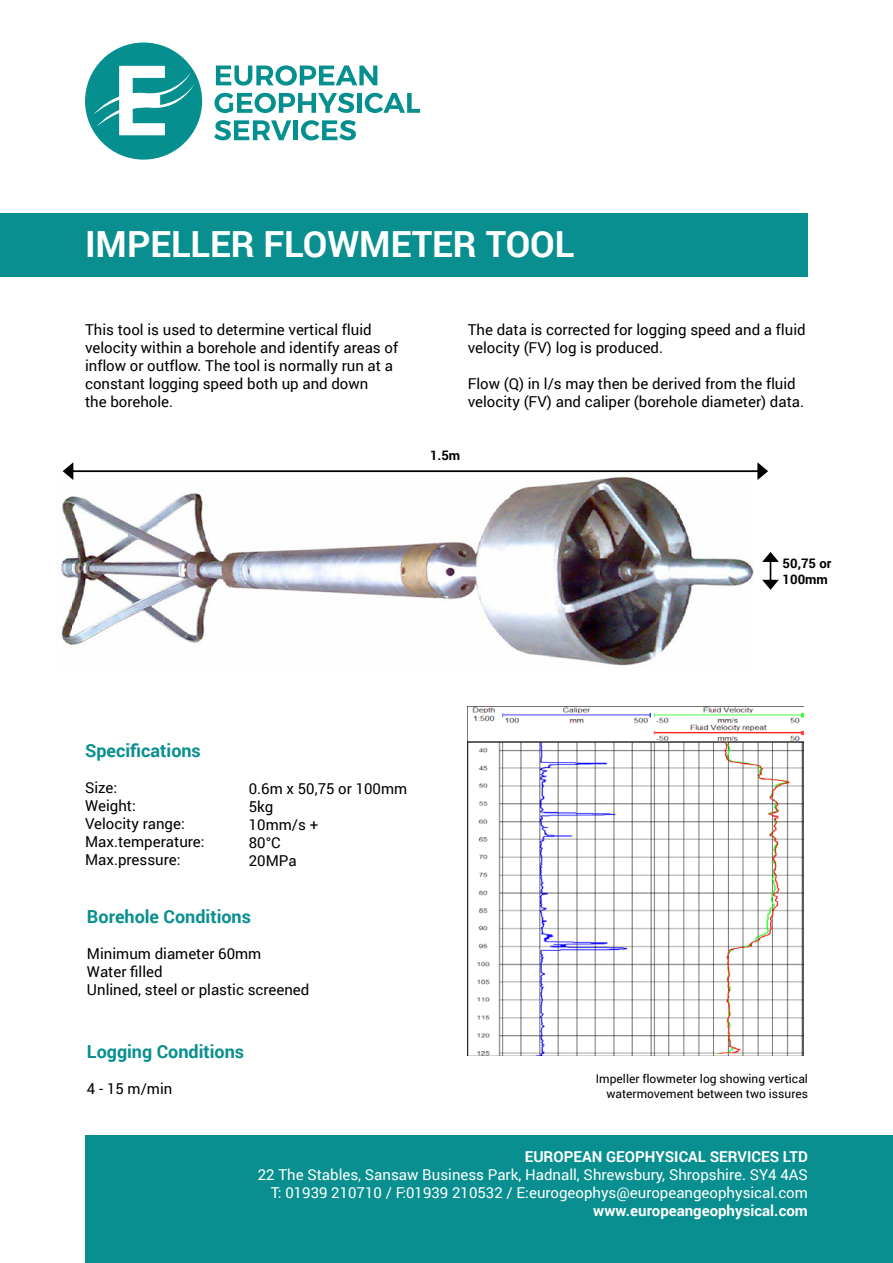
<style>
.page{position:relative;width:893px;height:1263px;background:#fff}
.page>*{position:absolute;margin:0;border:0;box-sizing:border-box;transform-origin:0 0}
.t1{font:700 36px "Roboto";color:#fff}
.t2{font:700 18px "Roboto";color:#098f8f}
.t3{font:15px/18px "Roboto";color:#000}
.t4{font:15px/18px "Roboto";color:#fff;text-align:right}
.t5{font:700 15px "Roboto";color:#fff}
.t6{font:700 13.2px/15.8px "Roboto";color:#000}
.t7{font:12px/14.4px "Roboto";color:#000;text-align:right}
</style>
<div class="page">
<div style="left:85px;top:1135px;width:808px;height:128px;background:#098f8f"></div>
<div style="left:0;top:213px;width:808px;height:63px;background:#098f8f"></div>
<svg style="left:85px;top:43px;width:117px;height:117px"></svg>
<svg style="left:216px;top:65px;width:161px;height:21px"></svg>
<svg style="left:214px;top:93px;width:140px;height:20px"></svg>
<div style="left:357px;top:93px;width:5px;height:20px;background:#058f8f"></div>
<svg style="left:365px;top:93px;width:55px;height:20px"></svg>
<svg style="left:214px;top:120px;width:77px;height:20px"></svg>
<div style="left:293px;top:120px;width:5px;height:20px;background:#058f8f"></div>
<svg style="left:301px;top:120px;width:55px;height:20px"></svg>
<img style="left:61px;top:480px;width:693px;height:186px">
<svg style="left:63px;top:462px;width:705px;height:18px"></svg>
<svg style="left:762px;top:552px;width:17px;height:38px"></svg>
<img style="left:468px;top:706px;width:336px;height:350px">
<h1 class="t1" style="left:85px;top:219px;width:491px">IMPELLER FLOWMETER TOOL</h1>
<p class="t3" style="left:85px;top:320px;width:315px">This tool is used to determine vertical fluid velocity within a borehole and identify areas of inflow or outflow. The tool is normally run at a constant logging speed both up and down<br>the borehole.</p>
<p class="t3" style="left:468px;top:320px;width:339px">The data is corrected for logging speed and a fluid velocity (FV) log is produced.</p>
<p class="t3" style="left:468px;top:374px;width:338px">Flow (Q) in l/s may then be derived from the fluid velocity (FV) and caliper (borehole diameter) data.</p>
<p class="t6" style="left:430px;top:447px;width:32px">1.5m</p>
<p class="t2" style="left:85px;top:738px;width:117px">Specifications</p>
<p class="t3" style="left:85px;top:778px;width:121px">Size:<br>Weight:<br>Velocity range:<br>Max.temperature:<br>Max.pressure:</p>
<p class="t3" style="left:249px;top:779px;width:160px">0.6m x 50,75 or 100mm<br>5kg<br>10mm/s +<br>80°С<br>20MPa</p>
<p class="t2" style="left:87px;top:904px;width:166px">Borehole Conditions</p>
<p class="t3" style="left:87px;top:944px;width:224px">Minimum diameter 60mm<br>Water filled<br>Unlined, steel or plastic screened</p>
<p class="t2" style="left:87px;top:1038px;width:159px">Logging Conditions</p>
<p class="t3" style="left:87px;top:1079px;width:87px">4 - 15 m/min</p>
<p class="t6" style="left:783px;top:555px;width:50px">50,75 or<br>100mm</p>
<p class="t7" style="left:596px;top:1071px;width:214px">Impeller flowmeter log showing vertical watermovement between two issures</p>
<p class="t5" style="left:525px;top:1146px;width:285px">EUROPEAN GEOPHYSICAL SERVICES LTD</p>
<p class="t4" style="left:258px;top:1165px;width:552px">22 The Stables, Sansaw Business Park, Hadnall, Shrewsbury, Shropshire. SY4 4AS<br>T: 01939 210710 / F:01939 210532 / E:eurogeophys@europeangeophysical.com</p>
<p class="t5" style="left:593px;top:1200px;width:216px">www.europeangeophysical.com</p>
</div>
